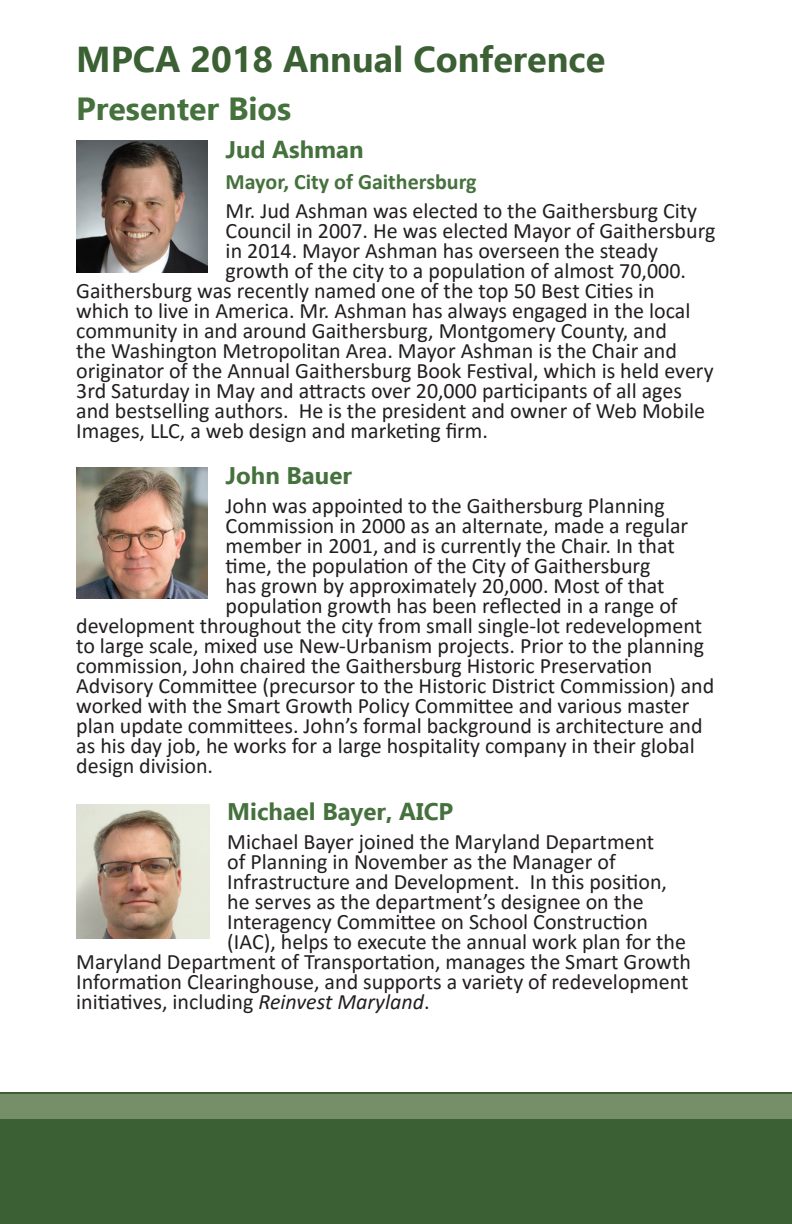
<style>
.page{position:relative;width:792px;height:1224px;background:#fff}
.page>*{position:absolute;margin:0;border:0;box-sizing:border-box;transform-origin:0 0}
.Header_1{font:700 36px "Ebrima";color:#3b6034}
.Header_2{font:700 32px "Ebrima";color:#45713d}
.Presenter_Head{font:700 24px "Ebrima";color:#45713d}
.Presenter_Bio{font:22px "Calibri";color:#231f20}
.Presenter_Subhead{font:700 22px "Calibri";color:#45713d}
.s1{font-style:italic}
</style>
<div class="page">
<img style="left:76px;top:141px;width:132px;height:131px">
<img style="left:76px;top:467px;width:132px;height:132px">
<img style="left:76px;top:804px;width:133px;height:135px">
<div style="left:0;top:1093px;width:792px;height:131px;background:#3b6034"></div>
<div style="left:0;top:1094px;width:792px;height:25px;background:#778f68"></div>
<p class="Header_1" style="left:76px;top:33px;width:531px">MPCA 2018 Annual Conference</p>
<p class="Header_2" style="left:76px;top:85px;width:217px">Presenter Bios</p>
<p class="Presenter_Head" style="left:226px;top:131px;width:139px">Jud Ashman</p>
<p class="Presenter_Subhead" style="left:226px;top:166px;width:253px">Mayor, City of Gaithersburg</p>
<p class="Presenter_Bio" style="left:226px;top:195px;width:473px">Mr. Jud Ashman was elected to the Gaithersburg City</p>
<p class="Presenter_Bio" style="left:226px;top:215px;width:491px">Council in 2007. He was elected Mayor of Gaithersburg</p>
<p class="Presenter_Bio" style="left:226px;top:235px;width:434px">in 2014. Mayor Ashman has overseen the steady</p>
<p class="Presenter_Bio" style="left:226px;top:255px;width:462px">growth of the city to a population of almost 70,000.</p>
<p class="Presenter_Bio" style="left:76px;top:275px;width:580px">Gaithersburg was recently named one of the top 50 Best Cities in</p>
<p class="Presenter_Bio" style="left:76px;top:295px;width:616px">which to live in America. Mr. Ashman has always engaged in the local</p>
<p class="Presenter_Bio" style="left:76px;top:315px;width:592px">community in and around Gaithersburg, Montgomery County, and</p>
<p class="Presenter_Bio" style="left:76px;top:335px;width:602px">the Washington Metropolitan Area. Mayor Ashman is the Chair and</p>
<p class="Presenter_Bio" style="left:76px;top:355px;width:639px">originator of the Annual Gaithersburg Book Festival, which is held every</p>
<p class="Presenter_Bio" style="left:76px;top:375px;width:607px">3rd Saturday in May and attracts over 20,000 participants of all ages</p>
<p class="Presenter_Bio" style="left:76px;top:395px;width:630px">and bestselling authors. He is the president and owner of Web Mobile</p>
<p class="Presenter_Bio" style="left:76px;top:415px;width:413px">Images, LLC, a web design and marketing firm.</p>
<p class="Presenter_Head" style="left:226px;top:458px;width:128px">John Bauer</p>
<p class="Presenter_Bio" style="left:226px;top:491px;width:441px">John was appointed to the Gaithersburg Planning</p>
<p class="Presenter_Bio" style="left:226px;top:511px;width:464px">Commission in 2000 as an alternate, made a regular</p>
<p class="Presenter_Bio" style="left:226px;top:531px;width:451px">member in 2001, and is currently the Chair. In that</p>
<p class="Presenter_Bio" style="left:226px;top:551px;width:426px">time, the population of the City of Gaithersburg</p>
<p class="Presenter_Bio" style="left:226px;top:571px;width:440px">has grown by approximately 20,000. Most of that</p>
<p class="Presenter_Bio" style="left:226px;top:591px;width:454px">population growth has been reflected in a range of</p>
<p class="Presenter_Bio" style="left:76px;top:611px;width:627px">development throughout the city from small single-lot redevelopment</p>
<p class="Presenter_Bio" style="left:76px;top:631px;width:629px">to large scale, mixed use New-Urbanism projects. Prior to the planning</p>
<p class="Presenter_Bio" style="left:76px;top:651px;width:578px">commission, John chaired the Gaithersburg Historic Preservation</p>
<p class="Presenter_Bio" style="left:76px;top:671px;width:640px">Advisory Committee (precursor to the Historic District Commission) and</p>
<p class="Presenter_Bio" style="left:76px;top:691px;width:615px">worked with the Smart Growth Policy Committee and various master</p>
<p class="Presenter_Bio" style="left:76px;top:711px;width:628px">plan update committees. John’s formal background is architecture and</p>
<p class="Presenter_Bio" style="left:76px;top:731px;width:620px">as his day job, he works for a large hospitality company in their global</p>
<p class="Presenter_Bio" style="left:76px;top:751px;width:138px">design division.</p>
<p class="Presenter_Head" style="left:227px;top:794px;width:228px">Michael Bayer, AICP</p>
<p class="Presenter_Bio" style="left:227px;top:827px;width:429px">Michael Bayer joined the Maryland Department</p>
<p class="Presenter_Bio" style="left:227px;top:847px;width:390px">of Planning in November as the Manager of</p>
<p class="Presenter_Bio" style="left:227px;top:867px;width:441px">Infrastructure and Development. In this position,</p>
<p class="Presenter_Bio" style="left:227px;top:887px;width:418px">he serves as the department’s designee on the</p>
<p class="Presenter_Bio" style="left:227px;top:907px;width:422px">Interagency Committee on School Construction</p>
<p class="Presenter_Bio" style="left:227px;top:927px;width:460px">(IAC), helps to execute the annual work plan for the</p>
<p class="Presenter_Bio" style="left:76px;top:947px;width:616px">Maryland Department of Transportation, manages the Smart Growth</p>
<p class="Presenter_Bio" style="left:76px;top:967px;width:614px">Information Clearinghouse, and supports a variety of redevelopment</p>
<p class="Presenter_Bio" style="left:76px;top:987px;width:355px">initiatives, including <span class="s1">Reinvest Maryland</span>.</p>
</div>
